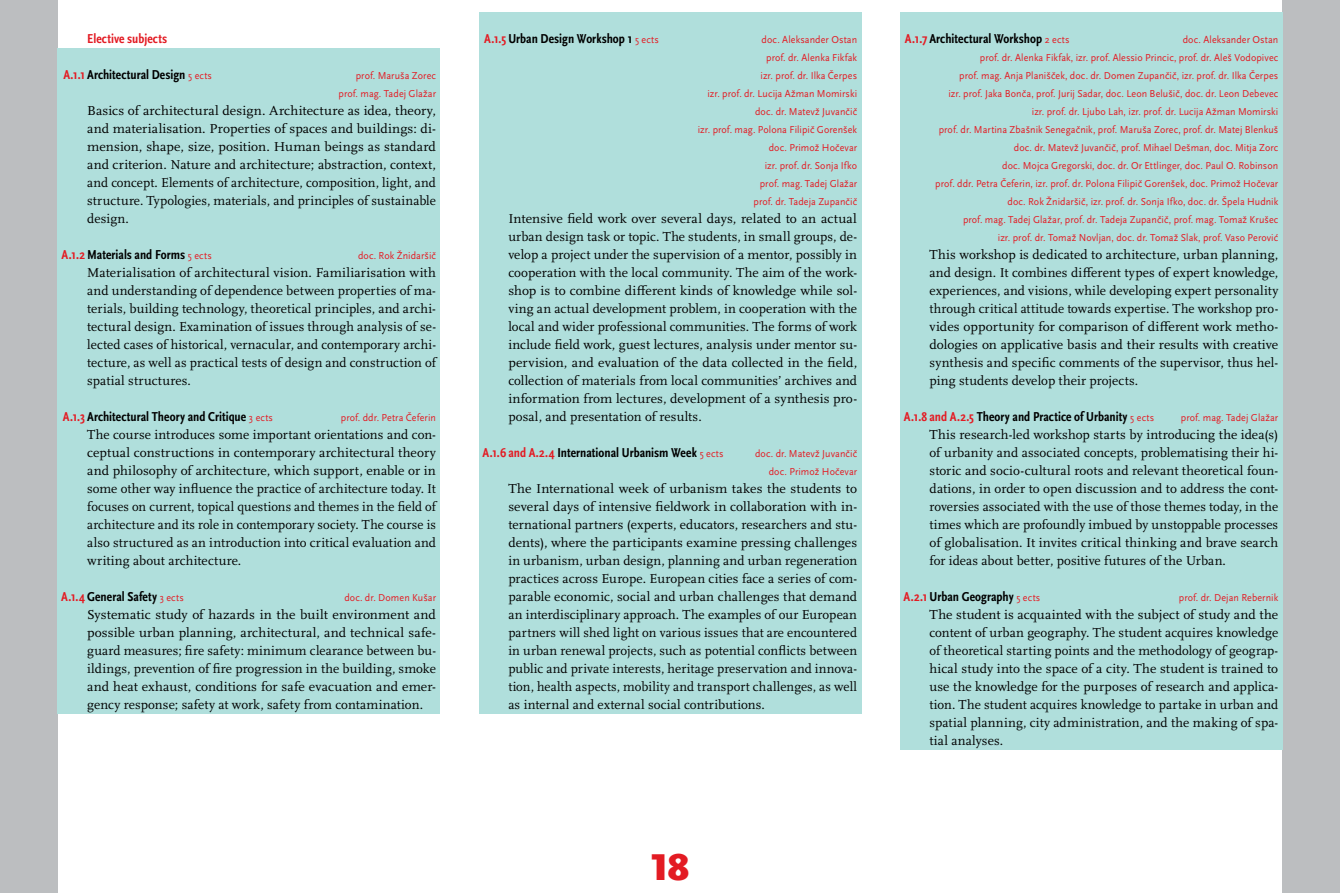
<style>
.page{position:relative;width:1340px;height:893px;background:#fff}
.page>*{position:absolute;margin:0;border:0;box-sizing:border-box;transform-origin:0 0}
.t1{font:900 39px "Scala Sans Pro";color:#e31b23}
.t2{font:13.5px/18px "Scala Pro";letter-spacing:.005em;color:#000;text-align:justify}
.t3{font:700 condensed 13.5px "Scala Sans Pro";letter-spacing:.005em;color:#000}
.t4{font:700 condensed 13.5px "Scala Sans Pro";letter-spacing:.005em;color:#e31b23}
.t5{font:10.5px/18px "Scala Sans Pro";letter-spacing:.005em;color:#e31b23;text-align:right;scale:.95 1}
.s1{color:#e31b23}
.s2{font-weight:400;font-stretch:normal;font-size:10.5px;color:#e31b23}
</style>
<div class="page">
<div style="left:0;top:0;width:57px;height:893px;background:#bcbec0"></div>
<div style="left:1282px;top:0;width:57px;height:893px;background:#bcbec0"></div>
<div style="left:57px;top:48px;width:383px;height:57px;background:#b0dfdc"></div>
<div style="left:57px;top:102px;width:383px;height:126px;background:#b0dfdc"></div>
<div style="left:57px;top:228px;width:383px;height:39px;background:#b0dfdc"></div>
<div style="left:57px;top:264px;width:383px;height:126px;background:#b0dfdc"></div>
<div style="left:57px;top:390px;width:383px;height:39px;background:#b0dfdc"></div>
<div style="left:57px;top:426px;width:383px;height:144px;background:#b0dfdc"></div>
<div style="left:57px;top:570px;width:383px;height:39px;background:#b0dfdc"></div>
<div style="left:57px;top:606px;width:383px;height:108px;background:#b0dfdc"></div>
<div style="left:478px;top:12px;width:383px;height:201px;background:#b0dfdc"></div>
<div style="left:478px;top:210px;width:383px;height:216px;background:#b0dfdc"></div>
<div style="left:478px;top:426px;width:383px;height:57px;background:#b0dfdc"></div>
<div style="left:478px;top:480px;width:383px;height:234px;background:#b0dfdc"></div>
<div style="left:899px;top:12px;width:383px;height:237px;background:#b0dfdc"></div>
<div style="left:899px;top:246px;width:383px;height:144px;background:#b0dfdc"></div>
<div style="left:899px;top:390px;width:383px;height:39px;background:#b0dfdc"></div>
<div style="left:899px;top:426px;width:383px;height:144px;background:#b0dfdc"></div>
<div style="left:899px;top:570px;width:383px;height:39px;background:#b0dfdc"></div>
<div style="left:899px;top:606px;width:383px;height:144px;background:#b0dfdc"></div>
<p class="t4" style="left:87px;top:30px;width:81px">Elective subjects</p>
<p class="t3" style="left:63px;top:66px;width:150px"><span class="s1">A.1.1</span> Architectural Design <span class="s2">5 ects</span></p>
<p class="t5" style="left:338px;top:66px;width:104px">prof. Maruša Zorec prof. mag. Tadej Glažar</p>
<p class="t2" style="left:87px;top:101px;width:350px">Basics of architectural design. Architecture as idea, theory, and materialisation. Properties of spaces and buildings: di&shy;mension, shape, size, position. Human beings as standard and criterion. Nature and architecture; abstraction, context, and concept. Elements of architecture, composition, light, and structure. Typologies, materials, and principles of sustainable design.</p>
<p class="t3" style="left:62px;top:246px;width:152px"><span class="s1">A.1.2</span> Materials and Forms <span class="s2">5 ects</span></p>
<p class="t5" style="left:358px;top:246px;width:84px">doc. Rok Žnidaršič</p>
<p class="t2" style="left:87px;top:263px;width:350px">Materialisation of architectural vision. Familiarisation with and understanding of dependence between properties of ma&shy;terials, building technology, theoretical principles, and archi&shy;tectural design. Examination of issues through analysis of se&shy;lected cases of historical, vernacular, and contemporary archi&shy;tecture, as well as practical tests of design and construction of spatial structures.</p>
<p class="t3" style="left:63px;top:408px;width:212px"><span class="s1">A.1.3</span> Architectural Theory and Critique <span class="s2">3 ects</span></p>
<p class="t5" style="left:341px;top:408px;width:102px">prof. ddr. Petra Čeferin</p>
<p class="t2" style="left:87px;top:425px;width:350px">The course introduces some important orientations and con&shy;ceptual constructions in contemporary architectural theory and philosophy of architecture, which support, enable or in some other way influence the practice of architecture today. It focuses on current, topical questions and themes in the field of architecture and its role in contemporary society. The course is also structured as an introduction into critical evaluation and writing about architecture.</p>
<p class="t3" style="left:61px;top:588px;width:124px"><span class="s1">A.1.4</span> General Safety <span class="s2">3 ects</span></p>
<p class="t5" style="left:344px;top:588px;width:98px">doc. dr. Domen Kušar</p>
<p class="t2" style="left:87px;top:605px;width:350px">Systematic study of hazards in the built environment and possible urban planning, architectural, and technical safe&shy;guard measures; fire safety: minimum clearance between bu&shy;ildings, prevention of fire progression in the building, smoke and heat exhaust, conditions for safe evacuation and emer&shy;gency response; safety at work, safety from contamination.</p>
<p class="t3" style="left:484px;top:30px;width:176px"><span class="s1">A.1.5</span> Urban Design Workshop 1 <span class="s2">5 ects</span></p>
<p class="t5" style="left:697px;top:30px;width:169px">doc. Aleksander Ostan<br>prof. dr. Alenka Fikfak<br>izr. prof. dr. Ilka Čerpes<br>izr. prof. dr. Lucija Ažman Momirski doc. dr. Matevž Juvančič<br>izr. prof. mag. Polona Filipič Gorenšek doc. Primož Hočevar<br>izr. prof. dr. Sonja Ifko<br>prof. mag. Tadej Glažar<br>prof. dr. Tadeja Zupančič</p>
<p class="t2" style="left:508px;top:209px;width:350px">Intensive field work over several days, related to an actual urban design task or topic. The students, in small groups, de&shy;velop a project under the supervision of a mentor, possibly in cooperation with the local community. The aim of the work&shy;shop is to combine different kinds of knowledge while sol&shy;ving an actual development problem, in cooperation with the local and wider professional communities. The forms of work include field work, guest lectures, analysis under mentor su&shy;pervision, and evaluation of the data collected in the field, collection of materials from local communities’ archives and information from lectures, development of a synthesis pro&shy;posal, and presentation of results.</p>
<p class="t3" style="left:482px;top:444px;width:242px"><span class="s1">A.1.6 and A.2.4</span> International Urbanism Week <span class="s2">5 ects</span></p>
<p class="t5" style="left:755px;top:444px;width:109px">doc. dr. Matevž Juvančič doc. Primož Hočevar</p>
<p class="t2" style="left:508px;top:479px;width:350px">The International week of urbanism takes the students to several days of intensive fieldwork in collaboration with in&shy;ternational partners (experts, educators, researchers and stu&shy;dents), where the participants examine pressing challenges in urbanism, urban design, planning and urban regeneration practices across Europe. European cities face a series of com&shy;parable economic, social and urban challenges that demand an interdisciplinary approach. The examples of our European partners will shed light on various issues that are encountered in urban renewal projects, such as potential conflicts between public and private interests, heritage preservation and innova&shy;tion, health aspects, mobility and transport challenges, as well as internal and external social contributions.</p>
<h1 class="t1" style="left:650px;top:843px;width:41px">18</h1>
<p class="t3" style="left:905px;top:30px;width:166px"><span class="s1">A.1.7</span> Architectural Workshop <span class="s2">2 ects</span></p>
<p class="t5" style="left:935px;top:30px;width:362px">doc. Aleksander Ostan<br>prof. dr. Alenka Fikfak, izr. prof. Alessio Princic, prof. dr. Aleš Vodopivec<br>prof. mag. Anja Planišček, doc. dr. Domen Zupančič, izr. prof. dr. Ilka Čerpes<br>izr. prof. Jaka Bonča, prof. Jurij Sadar, doc. Leon Belušič, doc. dr. Leon Debevec izr. prof. dr. Ljubo Lah, izr. prof. dr. Lucija Ažman Momirski<br>prof. dr. Martina Zbašnik Senegačnik, prof. Maruša Zorec, prof. dr. Matej Blenkuš doc. dr. Matevž Juvančič, prof. Mihael Dešman, doc. Mitja Zorc<br>doc. Mojca Gregorski, doc. dr. Or Ettlinger, doc. Paul O. Robinson<br>prof. ddr. Petra Čeferin, izr. prof. dr. Polona Filipič Gorenšek, doc. Primož Hočevar doc. Rok Žnidaršič, izr. prof. dr. Sonja Ifko, doc. dr. Špela Hudnik<br>prof. mag. Tadej Glažar, prof. dr. Tadeja Zupančič, prof. mag. Tomaž Krušec<br>izr. prof. dr. Tomaž Novljan, doc. dr. Tomaž Slak, prof. Vaso Perović</p>
<p class="t2" style="left:929px;top:245px;width:350px">This workshop is dedicated to architecture, urban planning, and design. It combines different types of expert knowledge, experiences, and visions, while developing expert personality through critical attitude towards expertise. The workshop pro&shy;vides opportunity for comparison of different work metho&shy;dologies on applicative basis and their results with creative synthesis and specific comments of the supervisor, thus hel&shy;ping students develop their projects.</p>
<p class="t3" style="left:903px;top:408px;width:252px"><span class="s1">A.1.8 and A.2.5</span> Theory and Practice of Urbanity <span class="s2">5 ects</span></p>
<p class="t5" style="left:1180px;top:408px;width:104px">prof. mag. Tadej Glažar</p>
<p class="t2" style="left:929px;top:425px;width:350px">This research-led workshop starts by introducing the idea(s) of urbanity and associated concepts, problematising their hi&shy;storic and socio-cultural roots and relevant theoretical foun&shy;dations, in order to open discussion and to address the cont&shy;roversies associated with the use of those themes today, in the times which are profoundly imbued by unstoppable processes of globalisation. It invites critical thinking and brave search for ideas about better, positive futures of the Urban.</p>
<p class="t3" style="left:903px;top:588px;width:138px"><span class="s1">A.2.1</span> Urban Geography <span class="s2">5 ects</span></p>
<p class="t5" style="left:1178px;top:588px;width:106px">prof. dr. Dejan Rebernik</p>
<p class="t2" style="left:929px;top:605px;width:350px">The student is acquainted with the subject of study and the content of urban geography. The student acquires knowledge of theoretical starting points and the methodology of geograp&shy;hical study into the space of a city. The student is trained to use the knowledge for the purposes of research and applica&shy;tion. The student acquires knowledge to partake in urban and spatial planning, city administration, and the making of spa&shy;tial analyses.</p>
</div>
